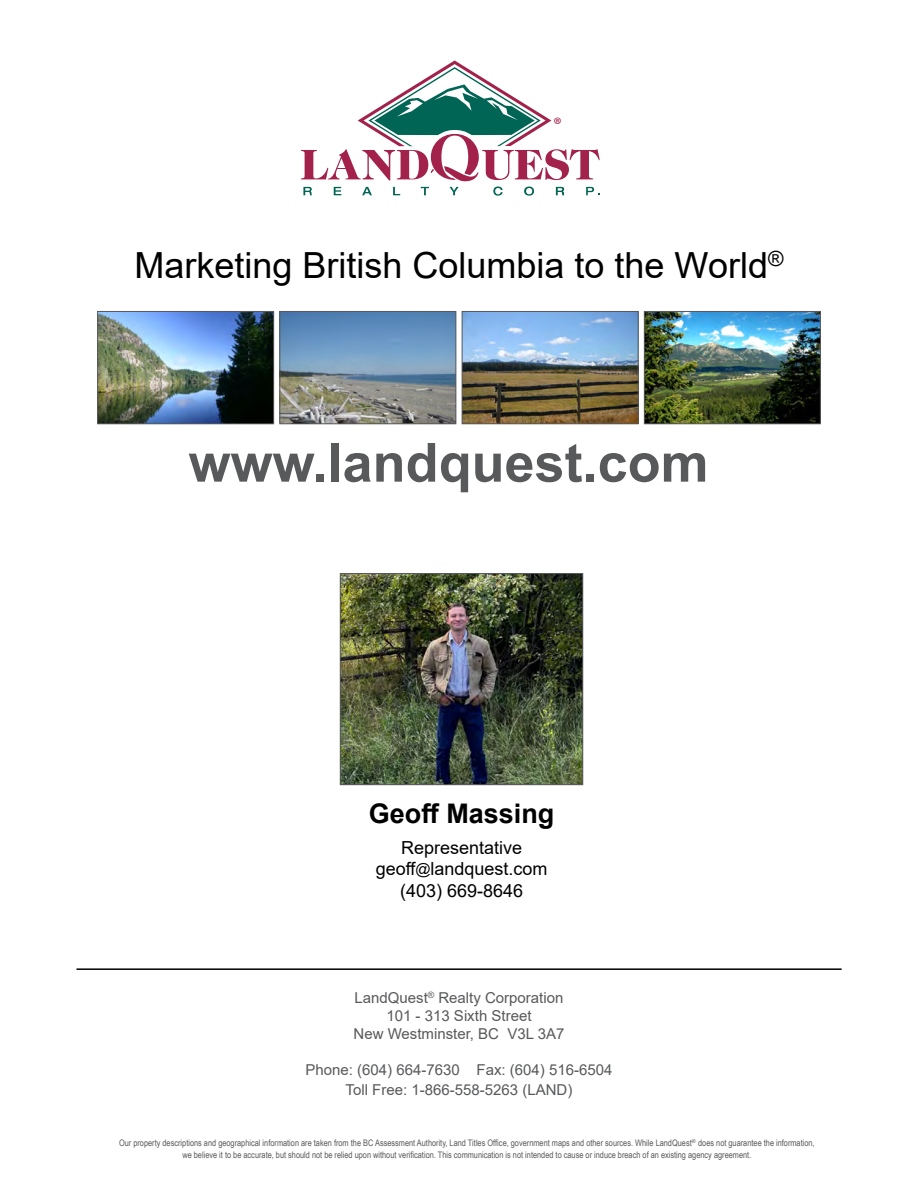
<style>
.page{position:relative;width:918px;height:1188px;background:#fff}
.page>*{position:absolute;margin:0;border:0;box-sizing:border-box;transform-origin:0 0}
.t1{font:700 54px "Arial";color:#58595b}
.t2{font:36px "Arial";color:#000}
.t3{font:700 27px "Arial";color:#000}
.t4{font:19.65px "Myriad Pro";color:#a3214b}
.t5{font:18px/21.6px "Arial";color:#000;text-align:center}
.t6{font:15px/18px "Arial";color:#58595b;text-align:center}
.t7{font:9px/12px "Arial Narrow";color:#58595b;text-align:center}
.s1{font-size:15px}
</style>
<div class="page">
<hr style="left:76px;top:968px;width:766px;height:2px;background:#000">
<img style="left:646px;top:313px;width:173px;height:109px">
<div style="left:644px;top:311px;width:177px;height:113px;border:1px solid #58595b"></div>
<img style="left:464px;top:313px;width:173px;height:109px">
<div style="left:462px;top:311px;width:177px;height:113px;border:1px solid #58595b"></div>
<img style="left:281px;top:313px;width:173px;height:109px">
<div style="left:279px;top:311px;width:177px;height:113px;border:1px solid #58595b"></div>
<img style="left:99px;top:313px;width:173px;height:109px">
<div style="left:97px;top:311px;width:177px;height:113px;border:1px solid #58595b"></div>
<svg style="left:301px;top:60px;width:299px;height:136px"></svg>
<img style="left:342px;top:575px;width:239px;height:208px">
<div style="left:340px;top:573px;width:243px;height:212px;border:1px solid #58595b"></div>
<h3 class="t4" style="left:554px;top:112px;width:10px">®</h3>
<h2 class="t2" style="left:134px;top:241px;width:651px">Marketing British Columbia to the World<sup>®</sup></h2>
<h1 class="t1" style="left:189px;top:425px;width:522px">www.landquest.com</h1>
<h3 class="t3" style="left:369px;top:794px;width:187px">Geoff Massing</h3>
<h3 class="t5" style="left:376px;top:836px;width:173px">Representative geoff<span class="s1">@</span>landquest.com (403) 669-8646</h3>
<h3 class="t6" style="left:354px;top:989px;width:212px">LandQuest<sup>®</sup> Realty Corporation<br>101 - 313 Sixth Street<br>New Westminster, BC V3L 3A7</h3>
<h3 class="t6" style="left:306px;top:1060px;width:308px;line-height:19.8px">Phone: (604) 664-7630 Fax: (604) 516-6504<br>Toll Free: 1-866-558-5263 (LAND)</h3>
<p class="t7" style="left:119px;top:1137px;width:697px">Our property descriptions and geographical information are taken from the BC Assessment Authority, Land Titles Office, government maps and other sources. While LandQuest<sup>®</sup> does not guarantee the information, we believe it to be accurate, but should not be relied upon without verification. This communication is not intended to cause or induce breach of an existing agency agreement.</p>
</div>
